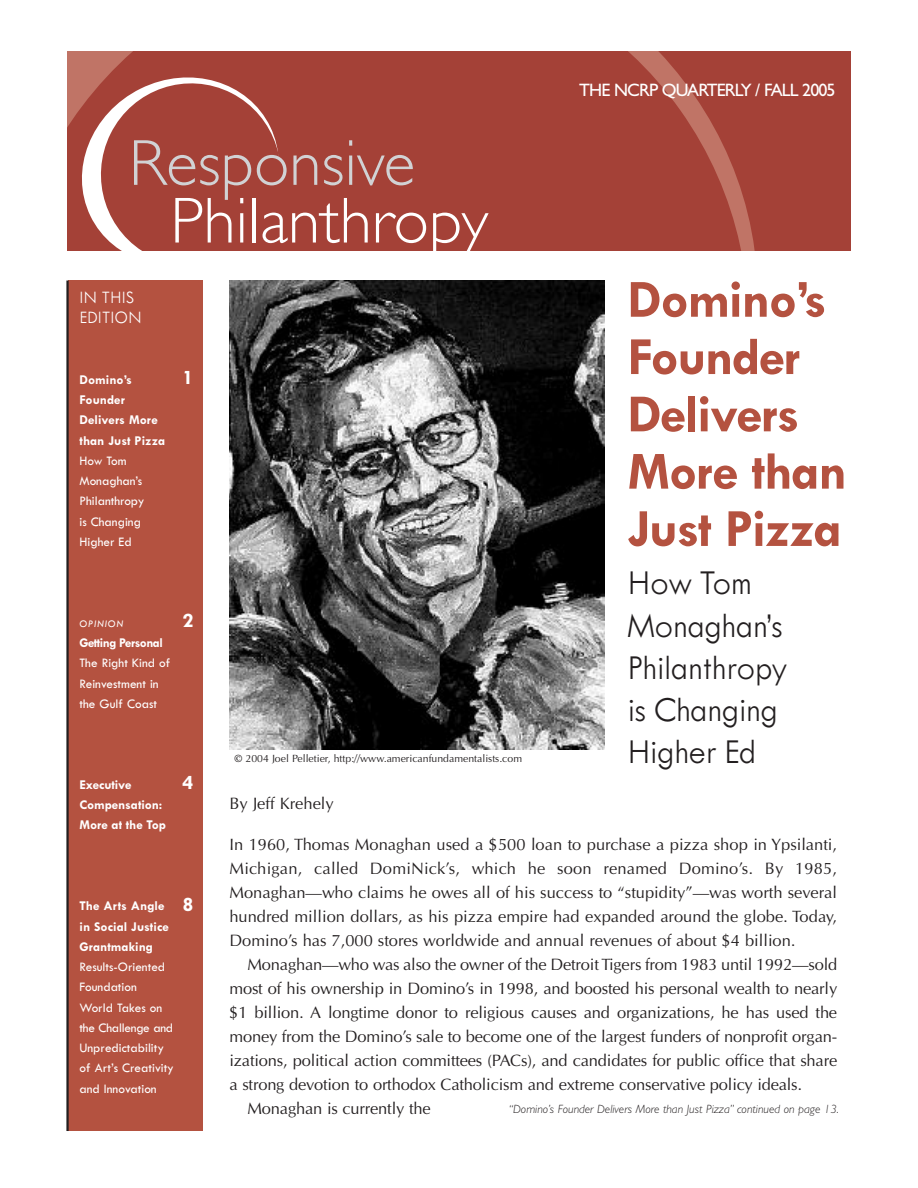
<style>
.page{position:relative;width:918px;height:1188px;background:#fff}
.page>*{position:absolute;margin:0;border:0;box-sizing:border-box;transform-origin:0 0}
.t1{font:700 54px/57.3px "Tw Cen";letter-spacing:-.025em;color:#b45240}
.t2{font:300 36px/42.3px "Tw Cen";letter-spacing:-.02em;color:#231f20}
.t3{font:700 21px "Tw Cen";color:#fff}
.t4{font:18px "Gill Sans";letter-spacing:-.05em;color:#fff}
.t5{font:300 18px/20.2px "Tw Cen";color:#fff}
.t6{font:16.5px/24px "Optima";letter-spacing:-.01em;color:#231f20;text-align:justify}
.t7{font:500 13.5px/20.2px "Tw Cen";color:#fff}
.t8{font:700 13.5px/20.2px "Tw Cen";color:#fff}
.t9{font:700 13.5px "Tw Cen";letter-spacing:-.035em;color:#fff}
.t10{font:italic 300 12px "Gill Sans";color:#231f20}
.t11{font:10.5px "Optima";color:#231f20}
.t12{font:italic 500 10.5px "Tw Cen";letter-spacing:.055em;color:#fff}
</style>
<div class="page">
<div style="left:799px;top:51px;width:52px;height:200px;background:#a44137"></div>
<div style="left:68px;top:51px;width:731px;height:200px;background:#a44137"></div>
<svg style="left:68px;top:64px;width:358px;height:187px;background:#ae5850"></svg>
<svg style="left:433px;top:213px;width:56px;height:38px"></svg>
<img style="left:229px;top:281px;width:375px;height:469px">
<div style="left:68px;top:280px;width:135px;height:851px;background:#b45240"></div>
<hr style="left:66px;top:281px;width:3px;height:850px;background:#231f20">
<p class="t4" style="left:579px;top:83px;width:258px">THE NCRP QUARTERLY / FALL 2005</p>
<p class="t5" style="left:80px;top:289px;width:64px">IN THIS<br>EDITION</p>
<p class="t8" style="left:80px;top:371px;width:87px">Domino’s<br>Founder<br>Delivers More than Just Pizza</p>
<p class="t7" style="left:80px;top:452px;width:66px">How Tom<br>Monaghan’s<br>Philanthropy is Changing<br>Higher Ed</p>
<p class="t3" style="left:182px;top:371px;width:13px">1</p>
<p class="t12" style="left:80px;top:620px;width:45px">OPINION</p>
<p class="t9" style="left:80px;top:638px;width:85px">Getting Personal</p>
<p class="t7" style="left:80px;top:654px;width:92px">The Right Kind of<br>Reinvestment in the Gulf Coast</p>
<p class="t3" style="left:182px;top:614px;width:13px">2</p>
<p class="t8" style="left:80px;top:776px;width:88px">Executive<br>Compensation:<br>More at the Top</p>
<p class="t3" style="left:182px;top:776px;width:13px">4</p>
<p class="t8" style="left:80px;top:897px;width:91px">The Arts Angle in Social Justice<br>Grantmaking</p>
<p class="t7" style="left:80px;top:958px;width:96px">Results-Oriented<br>Foundation<br>World Takes on the Challenge and<br>Unpredictability of Art’s Creativity and Innovation</p>
<p class="t3" style="left:182px;top:897px;width:13px">8</p>
<p class="t11" style="left:234px;top:752px;width:289px">© 2004 Joel Pelletier, http://www.americanfundamentalists.com</p>
<h1 class="t1" style="left:627px;top:276px;width:221px">Domino’s<br>Founder<br>Delivers<br>More than<br>Just Pizza</h1>
<h2 class="t2" style="left:627px;top:565px;width:161px">How Tom<br>Monaghan’s<br>Philanthropy is Changing</h2>
<h2 class="t2" style="left:627px;top:734px;width:130px">Higher Ed</h2>
<p class="t6" style="left:229px;top:791px;width:106px">By Jeff Krehely</p>
<p class="t6" style="left:229px;top:832px;width:609px">In 1960, Thomas Monaghan used a $500 loan to purchase a pizza shop in Ypsilanti, Michigan, called DomiNick’s, which he soon renamed Domino’s. By 1985, Monaghan—who claims he owes all of his success to “stupidity”—was worth several hundred million dollars, as his pizza empire had expanded around the globe. Today, Domino’s has 7,000 stores worldwide and annual revenues of about $4 billion.</p>
<p class="t6" style="left:248px;top:952px;width:591px">Monaghan—who was also the owner of the Detroit Tigers from 1983 until 1992—sold</p>
<p class="t6" style="left:229px;top:976px;width:609px">most of his ownership in Domino’s in 1998, and boosted his personal wealth to nearly</p>
<p class="t6" style="left:229px;top:1000px;width:609px">$1 billion. A longtime donor to religious causes and organizations, he has used the</p>
<p class="t6" style="left:229px;top:1024px;width:609px">money from the Domino’s sale to become one of the largest funders of nonprofit organ-</p>
<p class="t6" style="left:229px;top:1048px;width:609px">izations, political action committees (PACs), and candidates for public office that share</p>
<p class="t6" style="left:229px;top:1072px;width:574px">a strong devotion to orthodox Catholicism and extreme conservative policy ideals.</p>
<p class="t6" style="left:248px;top:1096px;width:185px">Monaghan is currently the</p>
<p class="t10" style="left:509px;top:1105px;width:332px">“Domino’s Founder Delivers More than Just Pizza” continued on page 13.</p>
</div>
